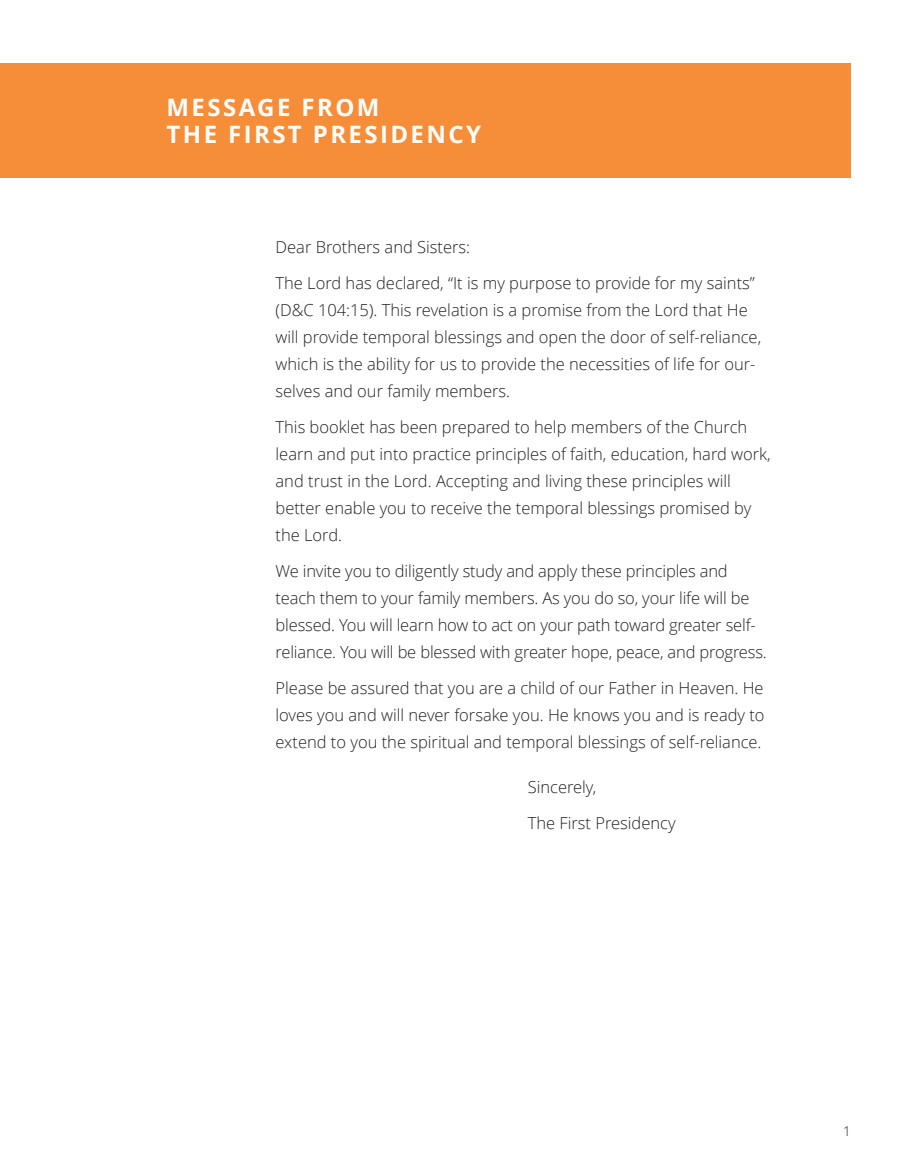
<style>
.page{position:relative;width:905px;height:1175px;background:#fff}
.page>*{position:absolute;margin:0;border:0;box-sizing:border-box;transform-origin:0 0}
.t1{font:700 24px/27px "Zoramlds Lat";letter-spacing:.1em;color:#fff}
.t2{font:300 16.5px/27px "Zoramlds Lat";color:#231f20}
.t3{font:300 13.5px "Zoramlds Lat";color:#231f20}
</style>
<div class="page">
<div style="left:0;top:63px;width:850px;height:115px;background:#f68d38"></div>
<h1 class="t1" style="left:166px;top:93px;width:316px">MESSAGE FROM<br>THE FIRST PRESIDENCY</h1>
<p class="t2" style="left:275px;top:228px;width:481px;line-height:36px">Dear Brothers and Sisters:<br>The Lord has declared, “It is my purpose to provide for my saints”</p>
<p class="t2" style="left:275px;top:296px;width:487px">(D&amp;C 104:15). This revelation is a promise from the Lord that He will provide temporal blessings and open the door of self-reliance, which is the ability for us to provide the necessities of life for our&shy;selves and our family members.</p>
<p class="t2" style="left:275px;top:413px;width:496px">This booklet has been prepared to help members of the Church learn and put into practice principles of faith, education, hard work, and trust in the Lord. Accepting and living these principles will better enable you to receive the temporal blessings promised by the Lord.</p>
<p class="t2" style="left:275px;top:557px;width:493px">We invite you to diligently study and apply these principles and teach them to your family members. As you do so, your life will be blessed. You will learn how to act on your path toward greater self&shy;reliance. You will be blessed with greater hope, peace, and progress.</p>
<p class="t2" style="left:275px;top:674px;width:490px;text-align:justify">Please be assured that you are a child of our Father in Heaven. He loves you and will never forsake you. He knows you and is ready to extend to you the spiritual and temporal blessings of self-reliance.</p>
<p class="t2" style="left:527px;top:768px;width:149px;line-height:36px">Sincerely,<br>The First Presidency</p>
<p class="t3" style="left:843px;top:1121px;width:9px">1</p>
</div>
